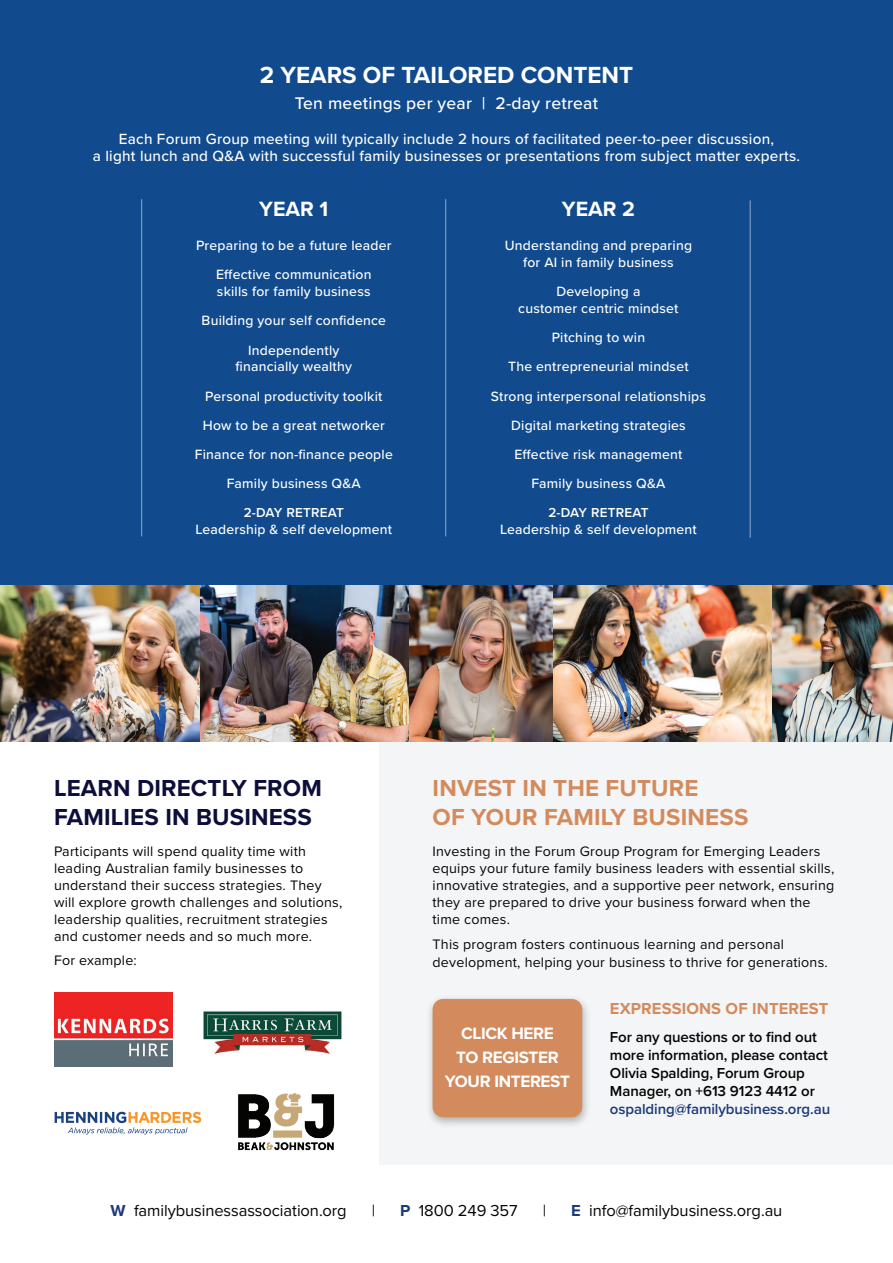
<style>
.page{position:relative;width:893px;height:1263px;background:#fff}
.page>*{position:absolute;margin:0;border:0;box-sizing:border-box;transform-origin:0 0}
.t1{font:700 24.15px "Proxima Nova";color:#fff}
.t2{font:700 24px/28.8px "Proxima Nova";letter-spacing:.005em;color:#d38b5d}
.t3{font:700 24px/28.8px "Proxima Nova";letter-spacing:.005em;color:#0d0e3a}
.t4{font:700 21.45px "Proxima Nova";color:#fff}
.t5{font:500 17.55px "Proxima Nova";letter-spacing:.015em;color:#fff}
.t6{font:700 17.1px/24px "Proxima Nova";letter-spacing:-.02em;color:#fff;text-align:center}
.t7{font:16.5px "Proxima Nova";letter-spacing:-.005em;color:#040503}
.t8{font:700 16.5px "Proxima Nova";letter-spacing:.005em;color:#d38b5d}
.t9{font:500 15.3px/17.5px "Proxima Nova";letter-spacing:.015em;color:#fff;text-align:center}
.t10{font:600 15px/18px "Proxima Nova";letter-spacing:-.005em;color:#040503}
.t11{font:600 15px "Proxima Nova";letter-spacing:-.005em;color:#1c3a7a}
.t12{font:14.25px/17.1px "Proxima Nova";letter-spacing:.015em;color:#040503}
.t13{font:500 13.95px/29.2px "Proxima Nova";letter-spacing:.015em;color:#fff;text-align:center}
.t14{font:600 13.5px "Proxima Nova";letter-spacing:.015em;color:#fff}
.s1{font-weight:700;color:#1c3a7a}
</style>
<div class="page">
<div style="left:0;top:0;width:893px;height:601px;background:#114b8e"></div>
<div style="left:379px;top:724px;width:514px;height:441px;background:#f4f5f6"></div>
<hr style="left:445px;top:199px;width:1px;height:337px;background:#fff">
<hr style="left:141px;top:199px;width:1px;height:337px;background:#fff">
<hr style="left:750px;top:200px;width:1px;height:338px;background:#fff">
<img style="left:0;top:586px;width:893px;height:155px">
<div style="left:425px;top:994px;width:167px;height:135px;background:#040503;opacity:.29"></div>
<div style="left:433px;top:999px;width:149px;height:118px;background:#d38b5d;border-radius:10px"></div>
<img style="left:54px;top:993px;width:118px;height:73px">
<img style="left:204px;top:1011px;width:137px;height:44px">
<img style="left:238px;top:1093px;width:97px;height:58px">
<img style="left:54px;top:1111px;width:148px;height:24px">
<h1 class="t1" style="left:260px;top:57px;width:375px">2 YEARS OF TAILORED CONTENT</h1>
<p class="t5" style="left:295px;top:90px;width:305px">Ten meetings per year | 2-day retreat</p>
<p class="t9" style="left:93px;top:129px;width:709px">Each Forum Group meeting will typically include 2 hours of facilitated peer-to-peer discussion,<br>a light lunch and Q&amp;A with successful family businesses or presentations from subject matter experts.</p>
<h3 class="t4" style="left:259px;top:193px;width:70px">YEAR 1</h3>
<h3 class="t4" style="left:562px;top:193px;width:74px">YEAR 2</h3>
<p class="t13" style="left:196px;top:230px;width:197px">Preparing to be a future leader<br>Effective communication</p>
<p class="t13" style="left:202px;top:276px;width:186px">skills for family business<br>Building your self confidence<br>Independently</p>
<p class="t13" style="left:195px;top:352px;width:200px">financially wealthy<br>Personal productivity toolkit<br>How to be a great networker<br>Finance for non-finance people<br>Family business Q&amp;A</p>
<p class="t14" style="left:244px;top:503px;width:102px">2-DAY RETREAT</p>
<p class="t13" style="left:195px;top:514px;width:198px">Leadership &amp; self development</p>
<p class="t13" style="left:505px;top:237px;width:189px;line-height:16.8px">Understanding and preparing for AI in family business</p>
<p class="t13" style="left:518px;top:283px;width:162px;line-height:16.8px">Developing a<br>customer centric mindset</p>
<p class="t13" style="left:491px;top:322px;width:216px">Pitching to win<br>The entrepreneurial mindset<br>Strong interpersonal relationships<br>Digital marketing strategies<br>Effective risk management<br>Family business Q&amp;A</p>
<p class="t14" style="left:548px;top:503px;width:102px">2-DAY RETREAT</p>
<p class="t13" style="left:500px;top:514px;width:198px">Leadership &amp; self development</p>
<h2 class="t3" style="left:54px;top:773px;width:269px">LEARN DIRECTLY FROM<br>FAMILIES IN BUSINESS</h2>
<p class="t12" style="left:54px;top:842px;width:290px">Participants will spend quality time with leading Australian family businesses to understand their success strategies. They will explore growth challenges and solutions, leadership qualities, recruitment strategies and customer needs and so much more.</p>
<p class="t12" style="left:54px;top:951px;width:84px">For example:</p>
<h2 class="t2" style="left:433px;top:773px;width:317px">INVEST IN THE FUTURE<br>OF YOUR FAMILY BUSINESS</h2>
<p class="t12" style="left:433px;top:842px;width:403px">Investing in the Forum Group Program for Emerging Leaders equips your future family business leaders with essential skills, innovative strategies, and a supportive peer network, ensuring they are prepared to drive your business forward when the time comes.</p>
<p class="t12" style="left:433px;top:935px;width:397px">This program fosters continuous learning and personal development, helping your business to thrive for generations.</p>
<p class="t6" style="left:445px;top:1021px;width:127px">CLICK HERE<br>TO REGISTER<br>YOUR INTEREST</p>
<p class="t8" style="left:610px;top:996px;width:220px">EXPRESSIONS OF INTEREST</p>
<p class="t10" style="left:610px;top:1028px;width:219px">For any questions or to find out more information, please contact<br>Olivia Spalding, Forum Group<br>Manager, on +613 9123 4412 or</p>
<p class="t11" style="left:610px;top:1098px;width:222px">ospalding@familybusiness.org.au</p>
<p class="t7" style="left:111px;top:1198px;width:238px"><span class="s1">W</span> familybusinessassociation.org</p>
<p class="t7" style="left:372px;top:1198px;width:5px">|</p>
<p class="t7" style="left:400px;top:1198px;width:119px"><span class="s1">P</span> 1800 249 357</p>
<p class="t7" style="left:543px;top:1198px;width:5px">|</p>
<p class="t7" style="left:571px;top:1198px;width:213px"><span class="s1">E</span> info@familybusiness.org.au</p>
</div>
